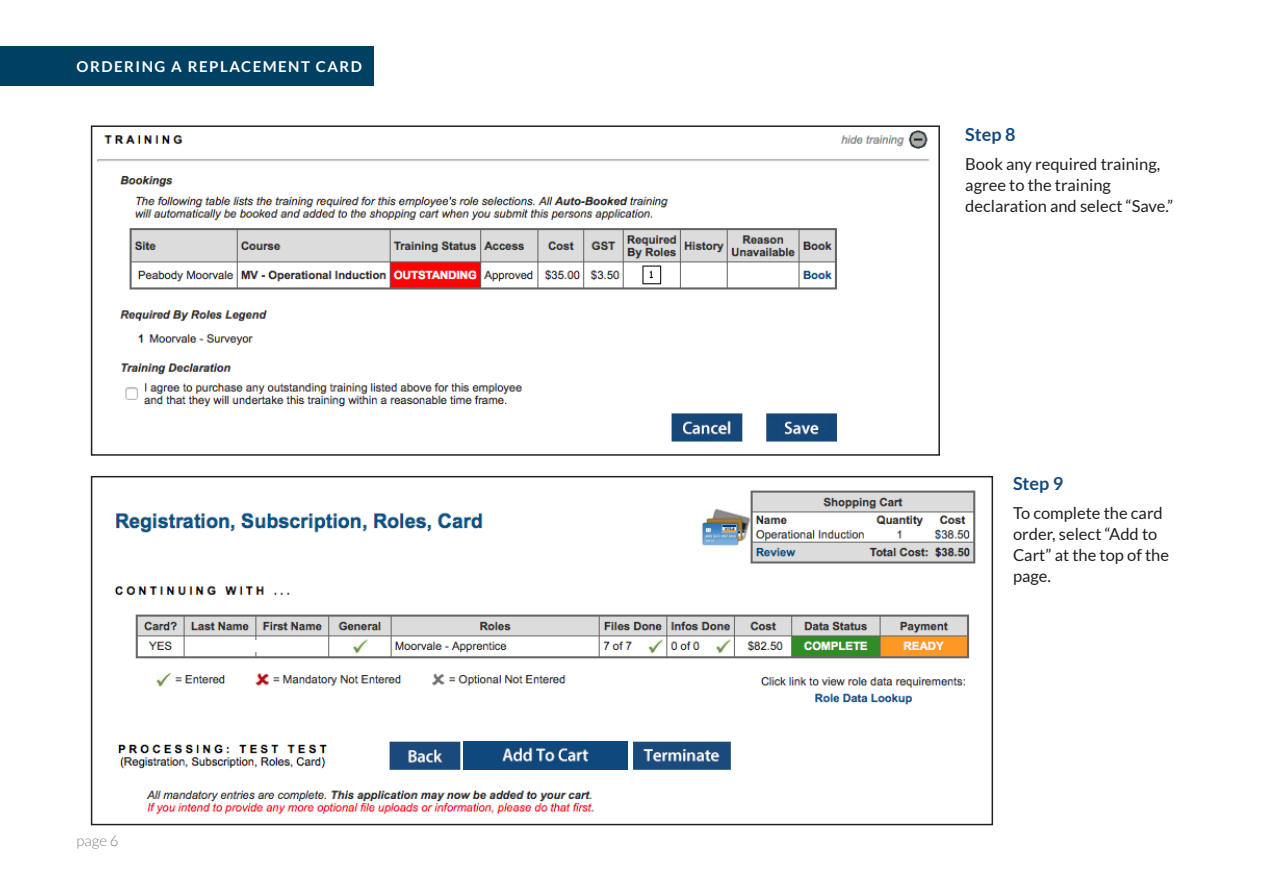
<style>
.page{position:relative;width:1263px;height:893px;background:#fff}
.page>*{position:absolute;margin:0;border:0;box-sizing:border-box;transform-origin:0 0}
.h2-RED{font:700 18px "Lato";color:#144a7d}
.copy-n{font:16.5px/21px "Lato";color:#231f20}
.t1{font:700 15px "Lato";letter-spacing:.1em;color:#fff}
.t2{font:300 15px "Lato";color:#808285}
</style>
<div class="page">
<div style="left:0;top:47px;width:373px;height:39px;background:#004063"></div>
<img style="left:97px;top:130px;width:833px;height:312px">
<div style="left:91px;top:125px;width:849px;height:331px;border:2px solid #231f20"></div>
<img style="left:114px;top:490px;width:862px;height:325px">
<div style="left:91px;top:476px;width:902px;height:349px;border:2px solid #231f20"></div>
<img style="left:464px;top:742px;width:164px;height:27px">
<div style="left:191px;top:641px;width:40px;height:11px;background:#fff"></div>
<div style="left:251px;top:641px;width:45px;height:11px;background:#fff"></div>
<p class="t1" style="left:77px;top:58px;width:287px">ORDERING A REPLACEMENT CARD</p>
<p class="t2" style="left:77px;top:833px;width:44px">page 6</p>
<p class="h2-RED" style="left:965px;top:124px;width:52px">Step 8</p>
<p class="copy-n" style="left:965px;top:154px;width:209px">Book any required training, agree to the training declaration and select “Save.”</p>
<p class="h2-RED" style="left:1013px;top:473px;width:52px">Step 9</p>
<p class="copy-n" style="left:1013px;top:503px;width:158px">To complete the card order, select “Add to<br>Cart” at the top of the page.</p>
</div>
